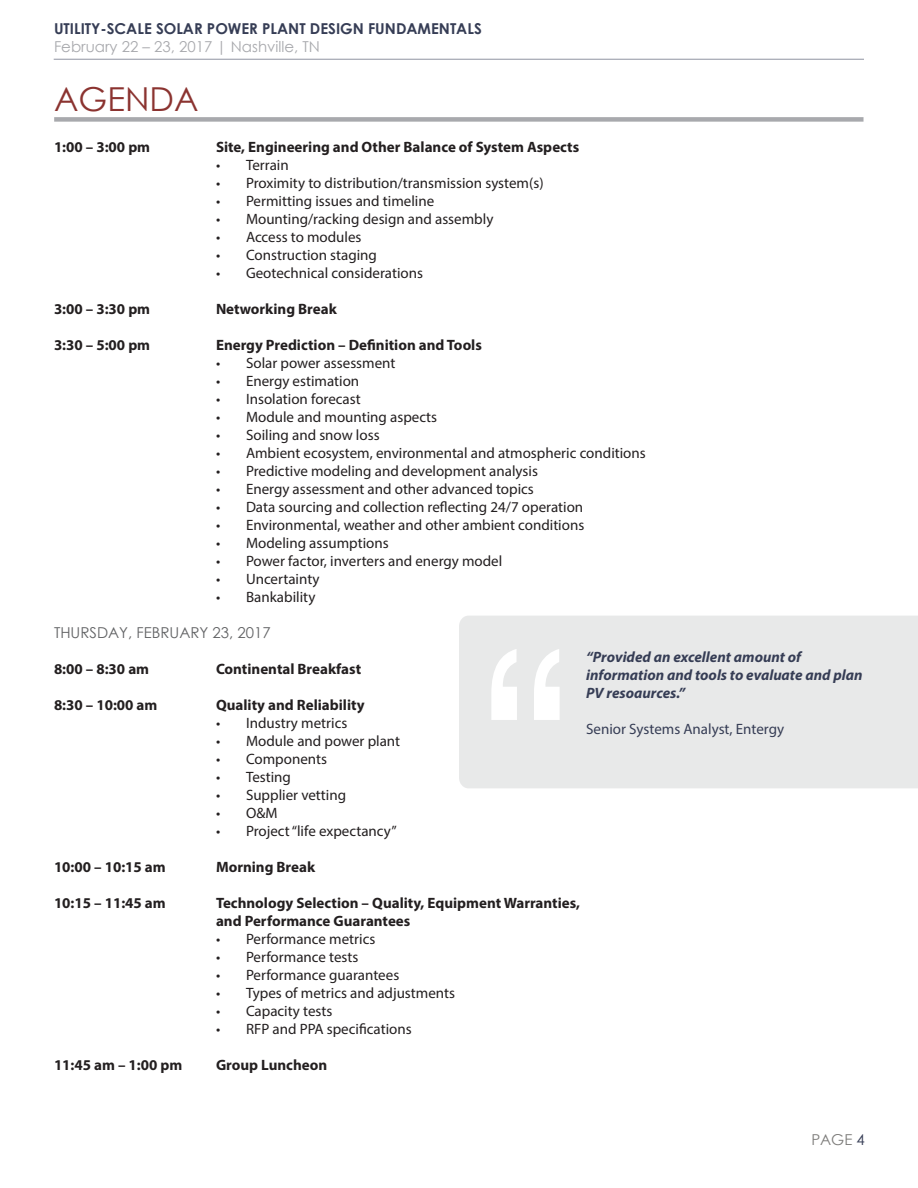
<style>
.page{position:relative;width:918px;height:1188px;background:#fff}
.page>*{position:absolute;margin:0;border:0;box-sizing:border-box;transform-origin:0 0}
.New_Header{font:33px "Century Gothic";color:#8b3330}
.t1{font:15px "Myriad Pro";color:#231f20}
.t2{font:700 15px "Myriad Pro";color:#231f20}
.new_testimonial{font:italic 700 15px/18px "Myriad Pro";color:#363d55}
.t3{font:700 15px "Century Gothic";color:#363d55}
.t4{font:15px "Century Gothic";color:#a8a9ad}
.new_testimonial-2{font:15px "Myriad Pro";color:#363d55}
.agenda_date{font:15px "Century Gothic";color:#626365}
.t5{font:15px "Century Gothic";color:#7d7c7a}
.s1{color:#363d55}
</style>
<div class="page">
<hr style="left:54px;top:59px;width:810px;height:1px;background:#363d55">
<div style="left:54px;top:117px;width:810px;height:5px;background:#a8a9ad"></div>
<div style="left:459px;top:616px;width:459px;height:172px;background:#e8e9e9"></div>
<svg style="left:491px;top:649px;width:69px;height:71px"></svg>
<p class="t3" style="left:54px;top:17px;width:429px">UTILITY-SCALE SOLAR POWER PLANT DESIGN FUNDAMENTALS</p>
<p class="t4" style="left:54px;top:36px;width:268px">February 22 – 23, 2017 | Nashville, TN</p>
<p class="New_Header" style="left:54px;top:76px;width:146px">AGENDA</p>
<p class="t2" style="left:54px;top:137px;width:98px">1:00 – 3:00 pm</p>
<p class="t2" style="left:216px;top:137px;width:365px">Site, Engineering and Other Balance of System Aspects</p>
<p class="t1" style="left:216px;top:156px;width:74px">• Terrain</p>
<p class="t1" style="left:216px;top:174px;width:329px">• Proximity to distribution/transmission system(s)</p>
<p class="t1" style="left:216px;top:192px;width:220px">• Permitting issues and timeline</p>
<p class="t1" style="left:216px;top:210px;width:279px">• Mounting/racking design and assembly</p>
<p class="t1" style="left:216px;top:228px;width:147px">• Access to modules</p>
<p class="t1" style="left:216px;top:246px;width:162px">• Construction staging</p>
<p class="t1" style="left:216px;top:264px;width:209px">• Geotechnical considerations</p>
<p class="t2" style="left:54px;top:299px;width:98px">3:00 – 3:30 pm</p>
<p class="t2" style="left:216px;top:299px;width:122px">Networking Break</p>
<p class="t2" style="left:54px;top:335px;width:98px">3:30 – 5:00 pm</p>
<p class="t2" style="left:216px;top:335px;width:267px">Energy Prediction – Definition and Tools</p>
<p class="t1" style="left:216px;top:354px;width:181px">• Solar power assessment</p>
<p class="t1" style="left:216px;top:372px;width:145px">• Energy estimation</p>
<p class="t1" style="left:216px;top:390px;width:146px">• Insolation forecast</p>
<p class="t1" style="left:216px;top:408px;width:223px">• Module and mounting aspects</p>
<p class="t1" style="left:216px;top:426px;width:165px">• Soiling and snow loss</p>
<p class="t1" style="left:216px;top:444px;width:431px">• Ambient ecosystem, environmental and atmospheric conditions</p>
<p class="t1" style="left:216px;top:462px;width:323px">• Predictive modeling and development analysis</p>
<p class="t1" style="left:216px;top:480px;width:319px">• Energy assessment and other advanced topics</p>
<p class="t1" style="left:216px;top:498px;width:369px">• Data sourcing and collection reflecting 24/7 operation</p>
<p class="t1" style="left:216px;top:516px;width:370px">• Environmental, weather and other ambient conditions</p>
<p class="t1" style="left:216px;top:534px;width:174px">• Modeling assumptions</p>
<p class="t1" style="left:216px;top:552px;width:288px">• Power factor, inverters and energy model</p>
<p class="t1" style="left:216px;top:570px;width:105px">• Uncertainty</p>
<p class="t1" style="left:216px;top:588px;width:101px">• Bankability</p>
<p class="agenda_date" style="left:54px;top:622px;width:218px">THURSDAY, FEBRUARY 23, 2017</p>
<p class="t2" style="left:54px;top:659px;width:97px">8:00 – 8:30 am</p>
<p class="t2" style="left:216px;top:659px;width:147px">Continental Breakfast</p>
<p class="t2" style="left:54px;top:695px;width:105px">8:30 – 10:00 am</p>
<p class="t2" style="left:216px;top:695px;width:150px">Quality and Reliability</p>
<p class="t1" style="left:216px;top:714px;width:133px">• Industry metrics</p>
<p class="t1" style="left:216px;top:732px;width:186px">• Module and power plant</p>
<p class="t1" style="left:216px;top:750px;width:113px">• Components</p>
<p class="t1" style="left:216px;top:768px;width:77px">• Testing</p>
<p class="t1" style="left:216px;top:786px;width:132px">• Supplier vetting</p>
<p class="t1" style="left:216px;top:804px;width:63px">• O&amp;M</p>
<p class="t1" style="left:216px;top:822px;width:182px">• Project “life expectancy”</p>
<p class="t2" style="left:54px;top:857px;width:113px">10:00 – 10:15 am</p>
<p class="t2" style="left:216px;top:857px;width:101px">Morning Break</p>
<p class="t2" style="left:54px;top:893px;width:113px">10:15 – 11:45 am</p>
<p class="t2" style="left:216px;top:893px;width:366px">Technology Selection – Quality, Equipment Warranties,</p>
<p class="t2" style="left:216px;top:911px;width:196px">and Performance Guarantees</p>
<p class="t1" style="left:216px;top:930px;width:161px">• Performance metrics</p>
<p class="t1" style="left:216px;top:948px;width:144px">• Performance tests</p>
<p class="t1" style="left:216px;top:966px;width:185px">• Performance guarantees</p>
<p class="t1" style="left:216px;top:984px;width:241px">• Types of metrics and adjustments</p>
<p class="t1" style="left:216px;top:1002px;width:118px">• Capacity tests</p>
<p class="t1" style="left:216px;top:1020px;width:197px">• RFP and PPA specifications</p>
<p class="t2" style="left:54px;top:1055px;width:130px">11:45 am – 1:00 pm</p>
<p class="t2" style="left:216px;top:1055px;width:113px">Group Luncheon</p>
<p class="new_testimonial" style="left:586px;top:647px;width:278px">“Provided an excellent amount of information and tools to evaluate and plan<br>PV resoaurces.”</p>
<p class="new_testimonial-2" style="left:586px;top:719px;width:199px">Senior Systems Analyst, Entergy</p>
<p class="t5" style="left:811px;top:1129px;width:55px">PAGE <span class="s1">4</span></p>
</div>
